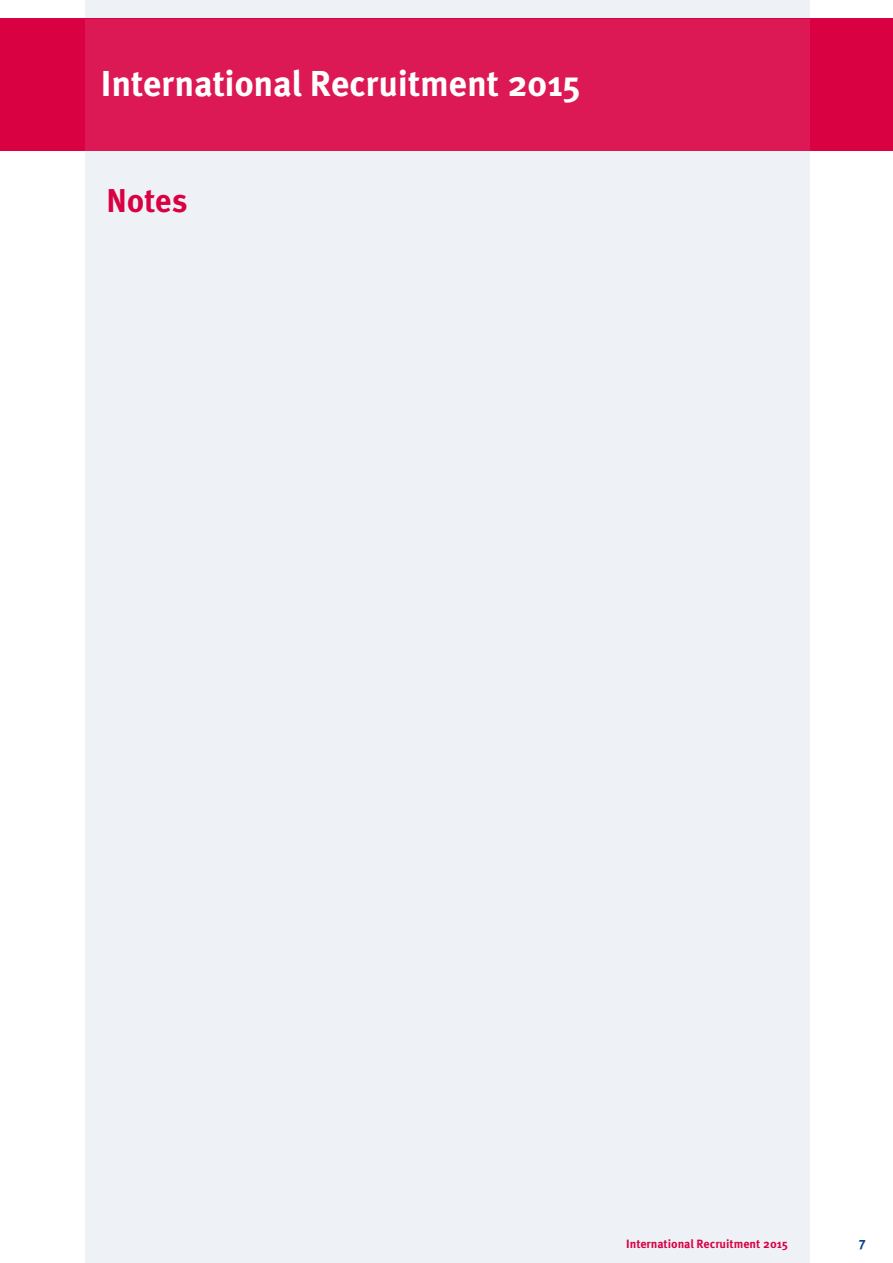
<style>
.page{position:relative;width:893px;height:1263px;background:#fff}
.page>*{position:absolute;margin:0;border:0;box-sizing:border-box;transform-origin:0 0}
.t1{font:700 36px "Meta OT";letter-spacing:-.01em;color:#fff}
.t2{font:700 33px "Meta OT";letter-spacing:-.005em;color:#da0143}
.t3{font:700 13.5px "Meta OT";color:#004288}
.t4{font:700 12px "Meta OT";color:#da0143}
</style>
<div class="page">
<div style="left:85px;top:0;width:724px;height:1263px;background:#eef2f7"></div>
<div style="left:0;top:19px;width:893px;height:132px;background:#da0143"></div>
<div style="left:85px;top:19px;width:724px;height:132px;background:#dd1955"></div>
<h1 class="t1" style="left:101px;top:61px;width:481px">International Recruitment 2015</h1>
<h2 class="t2" style="left:106px;top:180px;width:83px">Notes</h2>
<p class="t4" style="left:626px;top:1236px;width:163px">International Recruitment 2015</p>
<p class="t3" style="left:859px;top:1236px;width:8px">7</p>
</div>
